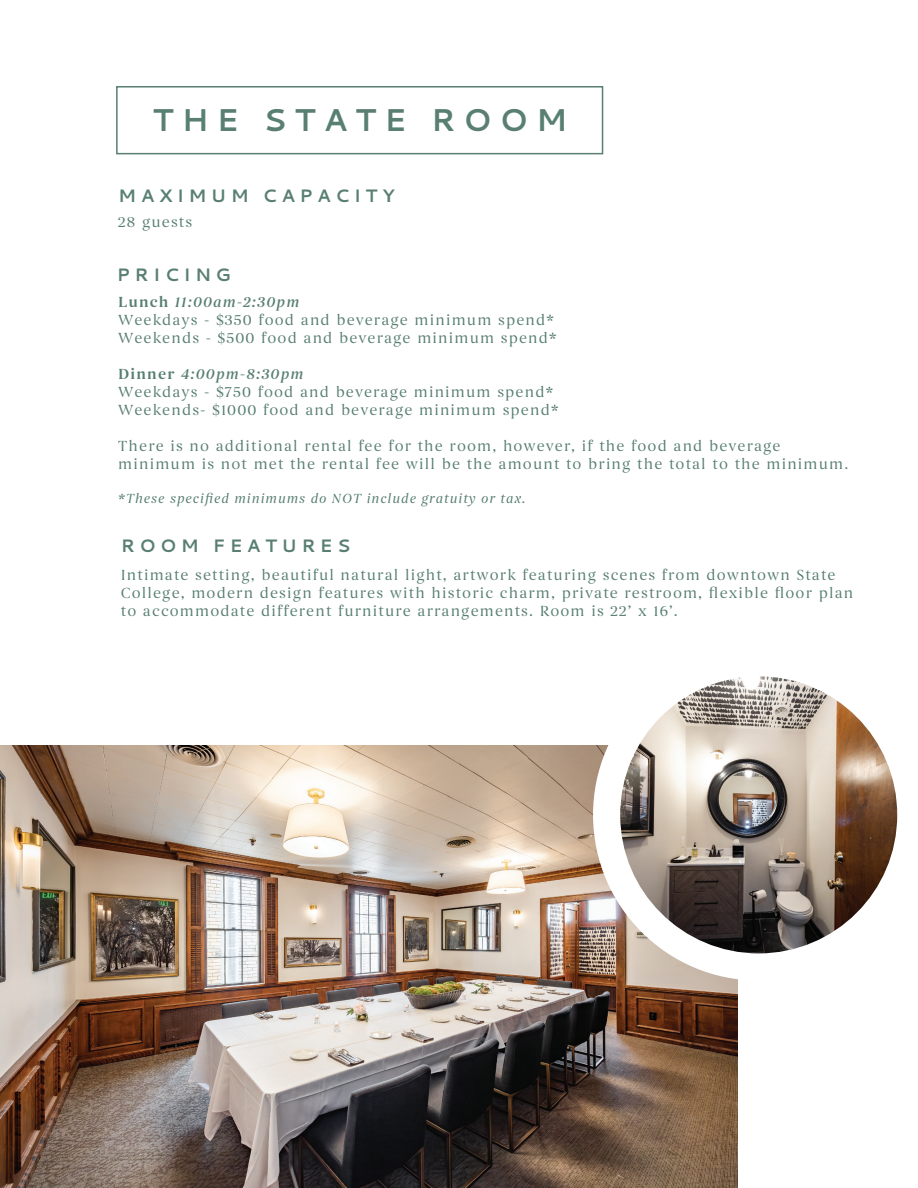
<style>
.page{position:relative;width:918px;height:1188px;background:#fff}
.page>*{position:absolute;margin:0;border:0;box-sizing:border-box;transform-origin:0 0}
.t1{font:700 31.5px "Cantarell";letter-spacing:.25em;color:#587f71}
.t2{font:700 18px "Cantarell";letter-spacing:.25em;color:#587f71}
.t3{font:15px/18px "Begum";letter-spacing:.075em;color:#587f71}
.t4{font:italic 13.5px "Begum";letter-spacing:.075em;color:#587f71}
.s1{font-weight:600}
.s2{font-weight:500;font-style:italic}
</style>
<div class="page">
<div style="left:116px;top:86px;width:487px;height:68px;border:2px solid #587f71"></div>
<img style="left:0;top:746px;width:738px;height:442px">
<svg style="left:593px;top:679px;width:305px;height:302px"></svg>
<img style="left:620px;top:676px;width:277px;height:277px;border-radius:139px">
<h1 class="t1" style="left:153px;top:98px;width:416px">THE STATE ROOM</h1>
<p class="t2" style="left:118px;top:184px;width:278px">MAXIMUM CAPACITY</p>
<p class="t3" style="left:118px;top:213px;width:75px">28 guests</p>
<p class="t2" style="left:117px;top:262px;width:116px">PRICING</p>
<p class="t3" style="left:118px;top:293px;width:440px"><span class="s1">Lunch</span> <span class="s2">11:00am-2:30pm<br></span>Weekdays - $350 food and beverage minimum spend*<br>Weekends - $500 food and beverage minimum spend*</p>
<p class="t3" style="left:118px;top:365px;width:442px"><span class="s1">Dinner</span> <span class="s2">4:00pm-8:30pm<br></span>Weekdays - $750 food and beverage minimum spend*<br>Weekends- $1000 food and beverage minimum spend*</p>
<p class="t3" style="left:118px;top:437px;width:732px">There is no additional rental fee for the room, however, if the food and beverage minimum is not met the rental fee will be the amount to bring the total to the minimum.</p>
<p class="t4" style="left:118px;top:490px;width:409px">*These specified minimums do NOT include gratuity or tax.</p>
<p class="t2" style="left:121px;top:533px;width:231px">ROOM FEATURES</p>
<p class="t3" style="left:121px;top:566px;width:734px">Intimate setting, beautiful natural light, artwork featuring scenes from downtown State<br>College, modern design features with historic charm, private restroom, flexible floor plan to accommodate different furniture arrangements. Room is 22’ x 16’.</p>
</div>
